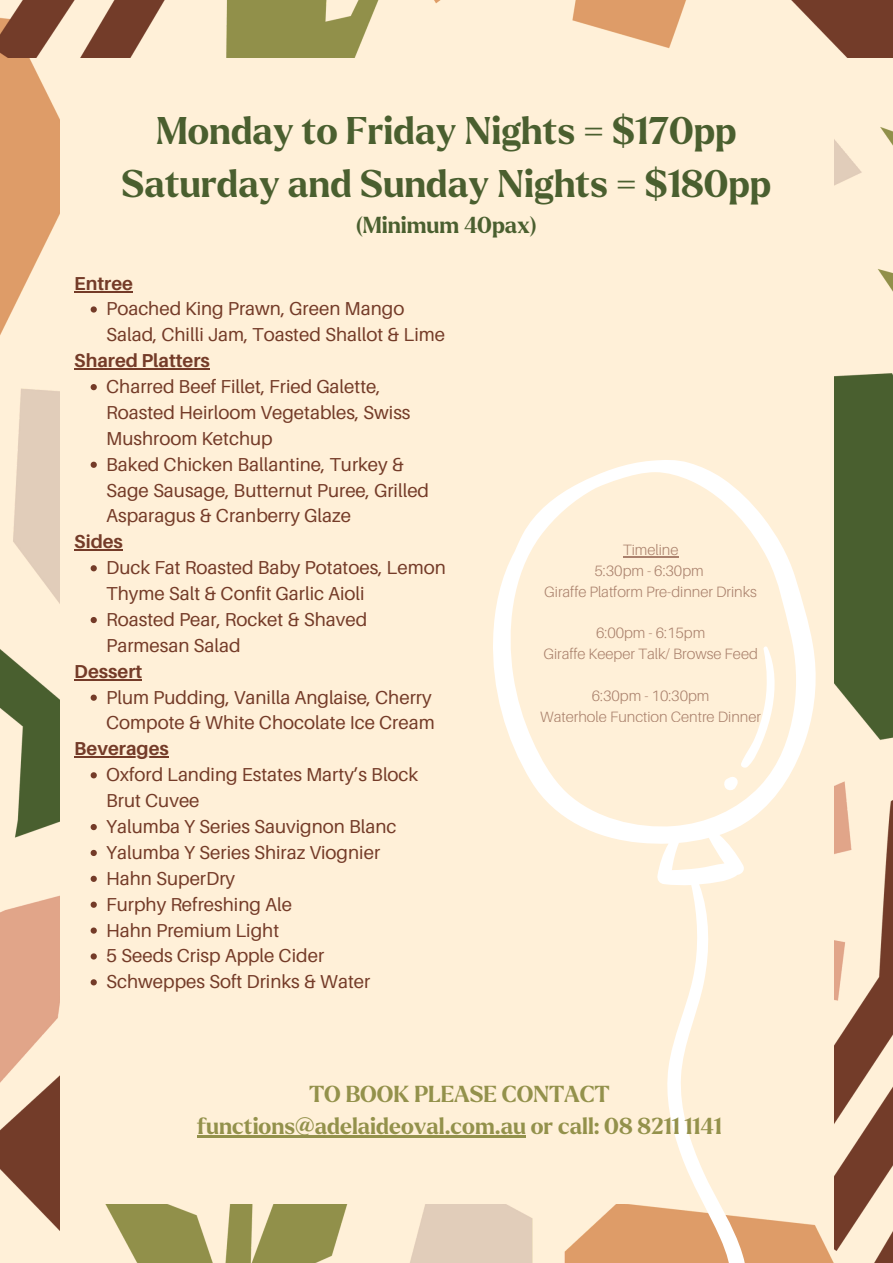
<style>
.page{position:relative;width:893px;height:1263px;background:#fff0d8}
.page>*{position:absolute;margin:0;border:0;box-sizing:border-box;transform-origin:0 0}
.t1{font:700 37.5px "Larken";color:#4a5f2f}
.t2{font:700 22.5px "Larken";color:#93914b}
.t3{font:700 22.5px "Larken";color:#4a5f2f}
.t4{font:18.75px/25.9px "Aileron";color:#743b28}
.t5{font:700 18.75px "Aileron";color:#743b28}
.t6{font:300 15px/20.9px "Aileron";color:#743b28;text-align:center}
</style>
<div class="page">
<img style="left:834px;top:57px;width:59px;height:1147px">
<img style="left:0;top:57px;width:59px;height:1147px">
<img style="left:34px;top:1204px;width:859px;height:59px">
<img style="left:0;top:0;width:893px;height:57px">
<svg style="left:491px;top:460px;width:327px;height:803px"></svg>
<svg style="left:739px;top:645px;width:37px;height:124px"></svg>
<svg style="left:723px;top:776px;width:15px;height:15px"></svg>
<svg style="left:91px;top:306px;width:6px;height:7px"></svg>
<svg style="left:91px;top:384px;width:6px;height:6px"></svg>
<svg style="left:91px;top:462px;width:6px;height:6px"></svg>
<svg style="left:91px;top:565px;width:6px;height:6px"></svg>
<svg style="left:91px;top:617px;width:6px;height:6px"></svg>
<svg style="left:91px;top:694px;width:6px;height:7px"></svg>
<svg style="left:91px;top:772px;width:6px;height:6px"></svg>
<svg style="left:91px;top:824px;width:6px;height:6px"></svg>
<svg style="left:91px;top:850px;width:6px;height:6px"></svg>
<svg style="left:91px;top:876px;width:6px;height:6px"></svg>
<svg style="left:91px;top:901px;width:6px;height:7px"></svg>
<svg style="left:91px;top:927px;width:6px;height:7px"></svg>
<svg style="left:91px;top:953px;width:6px;height:6px"></svg>
<svg style="left:91px;top:979px;width:6px;height:6px"></svg>
<hr style="left:74px;top:291px;width:59px;height:1px;background:#743b28">
<hr style="left:74px;top:368px;width:136px;height:2px;background:#743b28">
<hr style="left:74px;top:549px;width:49px;height:2px;background:#743b28">
<hr style="left:74px;top:679px;width:68px;height:1px;background:#743b28">
<hr style="left:74px;top:756px;width:95px;height:2px;background:#743b28">
<hr style="left:623px;top:556px;width:55px;height:1px;background:#743b28">
<hr style="left:197px;top:1135px;width:329px;height:2px;background:#93914b">
<p class="t1" style="left:156px;top:112px;width:582px">Monday to Friday Nights = $170pp</p>
<p class="t1" style="left:121px;top:165px;width:651px">Saturday and Sunday Nights = $180pp</p>
<p class="t3" style="left:356px;top:214px;width:183px">(Minimum 40pax)</p>
<p class="t5" style="left:74px;top:271px;width:60px">Entree</p>
<p class="t4" style="left:106px;top:295px;width:340px">Poached King Prawn, Green Mango<br>Salad, Chilli Jam, Toasted Shallot &amp; Lime</p>
<p class="t4" style="left:106px;top:373px;width:306px">Charred Beef Fillet, Fried Galette,<br>Roasted Heirloom Vegetables, Swiss<br>Mushroom Ketchup</p>
<p class="t4" style="left:106px;top:451px;width:324px">Baked Chicken Ballantine, Turkey &amp;<br>Sage Sausage, Butternut Puree, Grilled<br>Asparagus &amp; Cranberry Glaze</p>
<p class="t4" style="left:106px;top:554px;width:341px">Duck Fat Roasted Baby Potatoes, Lemon<br>Thyme Salt &amp; Confit Garlic Aioli</p>
<p class="t4" style="left:106px;top:606px;width:263px">Roasted Pear, Rocket &amp; Shaved<br>Parmesan Salad</p>
<p class="t4" style="left:106px;top:684px;width:330px">Plum Pudding, Vanilla Anglaise, Cherry<br>Compote &amp; White Chocolate Ice Cream</p>
<p class="t4" style="left:106px;top:761px;width:314px">Oxford Landing Estates Marty’s Block<br>Brut Cuvee</p>
<p class="t4" style="left:106px;top:813px;width:292px">Yalumba Y Series Sauvignon Blanc</p>
<p class="t4" style="left:106px;top:839px;width:275px">Yalumba Y Series Shiraz Viognier</p>
<p class="t4" style="left:106px;top:865px;width:131px">Hahn SuperDry</p>
<p class="t4" style="left:106px;top:891px;width:187px">Furphy Refreshing Ale</p>
<p class="t4" style="left:106px;top:916px;width:175px">Hahn Premium Light</p>
<p class="t4" style="left:106px;top:942px;width:219px">5 Seeds Crisp Apple Cider</p>
<p class="t4" style="left:106px;top:968px;width:266px">Schweppes Soft Drinks &amp; Water</p>
<p class="t5" style="left:74px;top:349px;width:137px">Shared Platters</p>
<p class="t5" style="left:74px;top:530px;width:50px">Sides</p>
<p class="t5" style="left:74px;top:659px;width:69px">Dessert</p>
<p class="t5" style="left:74px;top:737px;width:96px">Beverages</p>
<p class="t6" style="left:544px;top:539px;width:214px">Timeline<br>5:30pm - 6:30pm<br>Giraffe Platform Pre-dinner Drinks</p>
<p class="t6" style="left:543px;top:622px;width:216px">6:00pm - 6:15pm<br>Giraffe Keeper Talk/ Browse Feed</p>
<p class="t6" style="left:540px;top:685px;width:222px">6:30pm - 10:30pm<br>Waterhole Function Centre Dinner</p>
<p class="t2" style="left:309px;top:1083px;width:301px">TO BOOK PLEASE CONTACT</p>
<p class="t2" style="left:197px;top:1115px;width:526px">functions@adelaideoval.com.au or call: 08 8211 1141</p>
</div>
